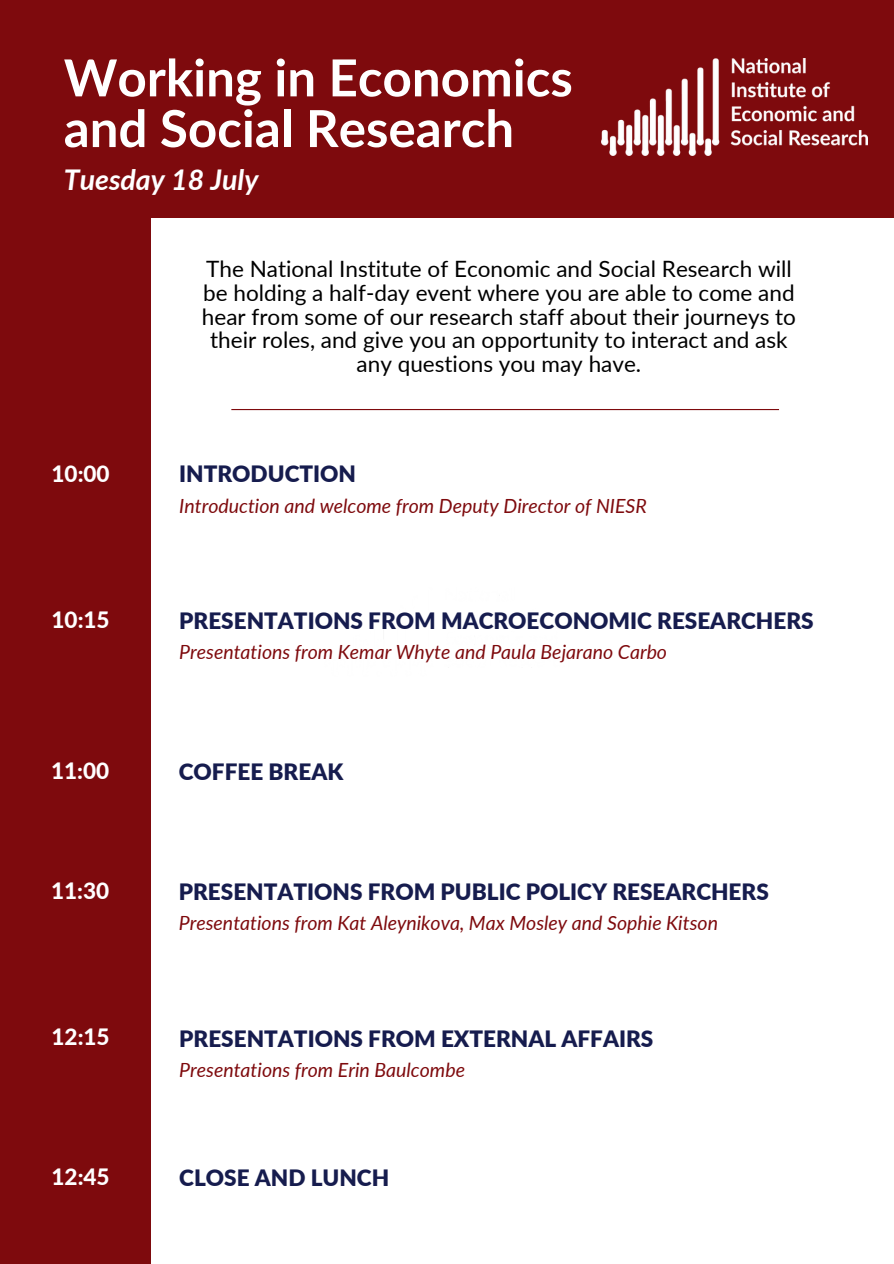
<style>
.page{position:relative;width:894px;height:1264px;background:#fff}
.page>*{position:absolute;margin:0;border:0;box-sizing:border-box;transform-origin:0 0}
.t1{font:700 51px/50.7px "Lato";color:#fff}
.t2{font:italic 700 28.5px "Lato";color:#fff}
.t3{font:22.5px/23.7px "Lato";color:#000;text-align:center}
.t4{font:900 22.5px "Lato";color:#161c4e}
.t5{font:800 22.5px "Lato";color:#fff}
.t6{font:italic 19.5px "Lato";color:#7e0a0d}
</style>
<div class="page">
<div style="left:0;top:199px;width:151px;height:1064px;background:#7e0a0d"></div>
<div style="left:0;top:0;width:893px;height:217px;background:#7e0a0d"></div>
<hr style="left:231px;top:409px;width:547px;height:1px;background:#7e0a0d">
<img style="left:601px;top:59px;width:266px;height:96px">
<p class="t1" style="left:64px;top:51px;width:510px">Working in Economics and Social Research</p>
<p class="t2" style="left:64px;top:162px;width:196px">Tuesday 18 July</p>
<p class="t5" style="left:52px;top:460px;width:60px">10:00</p>
<p class="t3" style="left:202px;top:257px;width:595px">The National Institute of Economic and Social Research will be holding a half-day event where you are able to come and hear from some of our research staff about their journeys to their roles, and give you an opportunity to interact and ask any questions you may have.</p>
<p class="t4" style="left:179px;top:460px;width:178px">INTRODUCTION</p>
<p class="t6" style="left:179px;top:493px;width:469px">Introduction and welcome from Deputy Director of NIESR</p>
<p class="t5" style="left:52px;top:605px;width:60px">10:15</p>
<p class="t4" style="left:179px;top:606px;width:635px">PRESENTATIONS FROM MACROECONOMIC RESEARCHERS</p>
<p class="t6" style="left:179px;top:640px;width:489px">Presentations from Kemar Whyte and Paula Bejarano Carbo</p>
<p class="t5" style="left:51px;top:756px;width:60px">11:00</p>
<p class="t4" style="left:179px;top:757px;width:166px">COFFEE BREAK</p>
<p class="t5" style="left:51px;top:876px;width:60px">11:30</p>
<p class="t4" style="left:179px;top:877px;width:591px">PRESENTATIONS FROM PUBLIC POLICY RESEARCHERS</p>
<p class="t6" style="left:179px;top:911px;width:540px">Presentations from Kat Aleynikova, Max Mosley and Sophie Kitson</p>
<p class="t5" style="left:52px;top:1023px;width:60px">12:15</p>
<p class="t4" style="left:179px;top:1024px;width:475px">PRESENTATIONS FROM EXTERNAL AFFAIRS</p>
<p class="t6" style="left:179px;top:1057px;width:287px">Presentations from Erin Baulcombe</p>
<p class="t5" style="left:52px;top:1162px;width:60px">12:45</p>
<p class="t4" style="left:179px;top:1164px;width:211px">CLOSE AND LUNCH</p>
</div>
